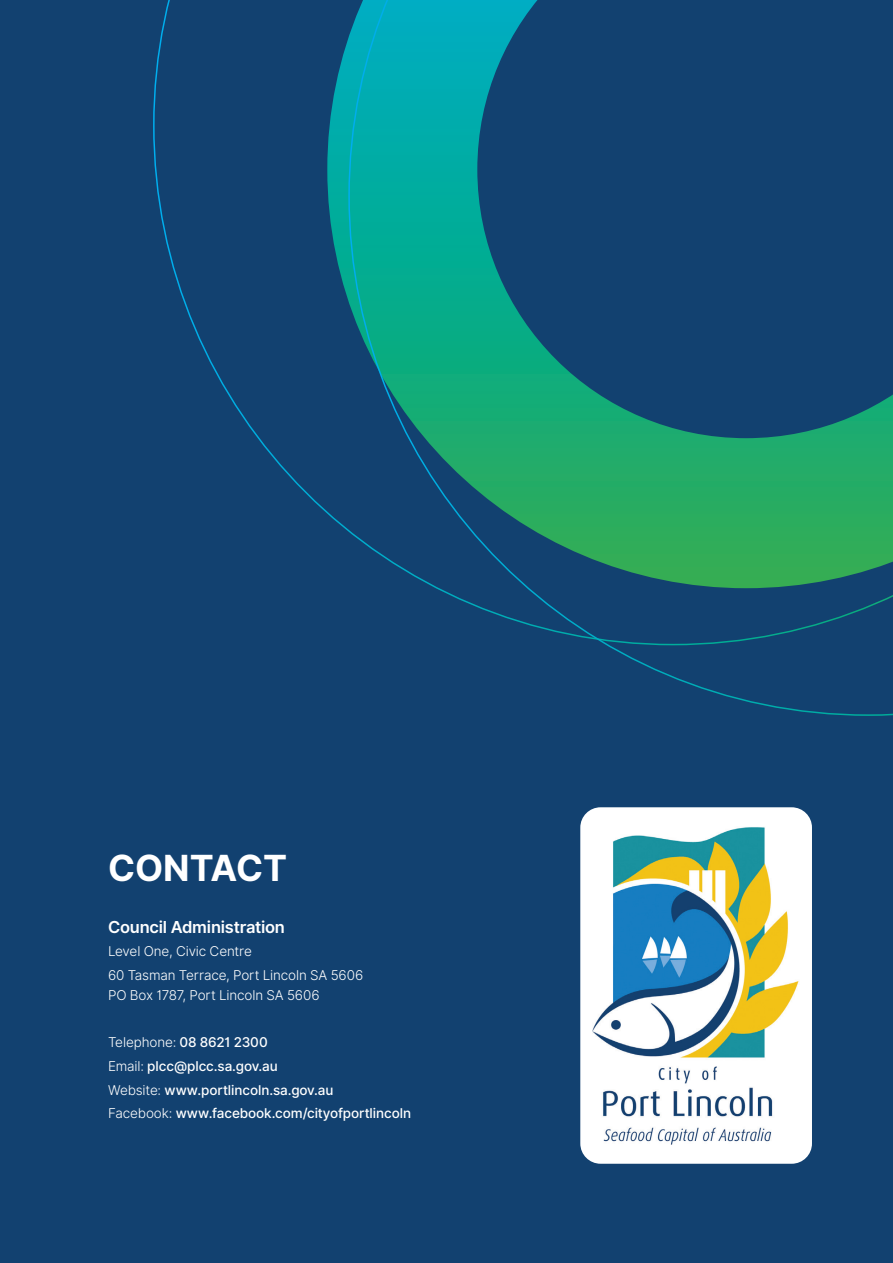
<style>
.page{position:relative;width:893px;height:1263px;background:#124170}
.page>*{position:absolute;margin:0;border:0;box-sizing:border-box;transform-origin:0 0}
.t1{font:700 36px "Inter";color:#fff}
.body{font:600 16.5px "Inter";letter-spacing:-.015em;color:#fff}
.body-2{font:500 13.5px "Inter";letter-spacing:-.005em;color:#fff}
.body-3{font:13.5px/19.5px "Inter Light BETA";letter-spacing:-.01em;color:#fff}
.s1{font-family:"Inter";font-weight:500}
.s2{font-family:"Inter Light BETA";font-weight:400}
</style>
<div class="page">
<div style="left:580px;top:807px;width:232px;height:357px;background:#fff;border-radius:20px"></div>
<img style="left:593px;top:827px;width:206px;height:317px">
<svg style="left:153px;top:0;width:195px;height:531px"></svg>
<svg style="left:348px;top:0;width:545px;height:716px"></svg>
<p class="t1" style="left:108px;top:842px;width:181px">CONTACT</p>
<p class="body" style="left:108px;top:915px;width:179px">Council Administration</p>
<p class="body-3" style="left:108px;top:942px;width:145px">Level One, Civic Centre</p>
<p class="body-3" style="left:108px;top:966px;width:257px">60 Tasman Terrace, Port Lincoln SA 5606<br>PO Box 1787, Port Lincoln SA 5606</p>
<p class="body-3" style="left:108px;top:1033px;width:161px">Telephone: <span class="s1">08 8621 2300</span></p>
<p class="body-2" style="left:108px;top:1056px;width:171px"><span class="s2">Email:</span> plcc@plcc.sa.gov.au</p>
<p class="body-2" style="left:108px;top:1080px;width:227px"><span class="s2">Website:</span> www.portlincoln.sa.gov.au</p>
<p class="body-2" style="left:108px;top:1104px;width:305px"><span class="s2">Facebook:</span> www.facebook.com/cityofportlincoln</p>
</div>
